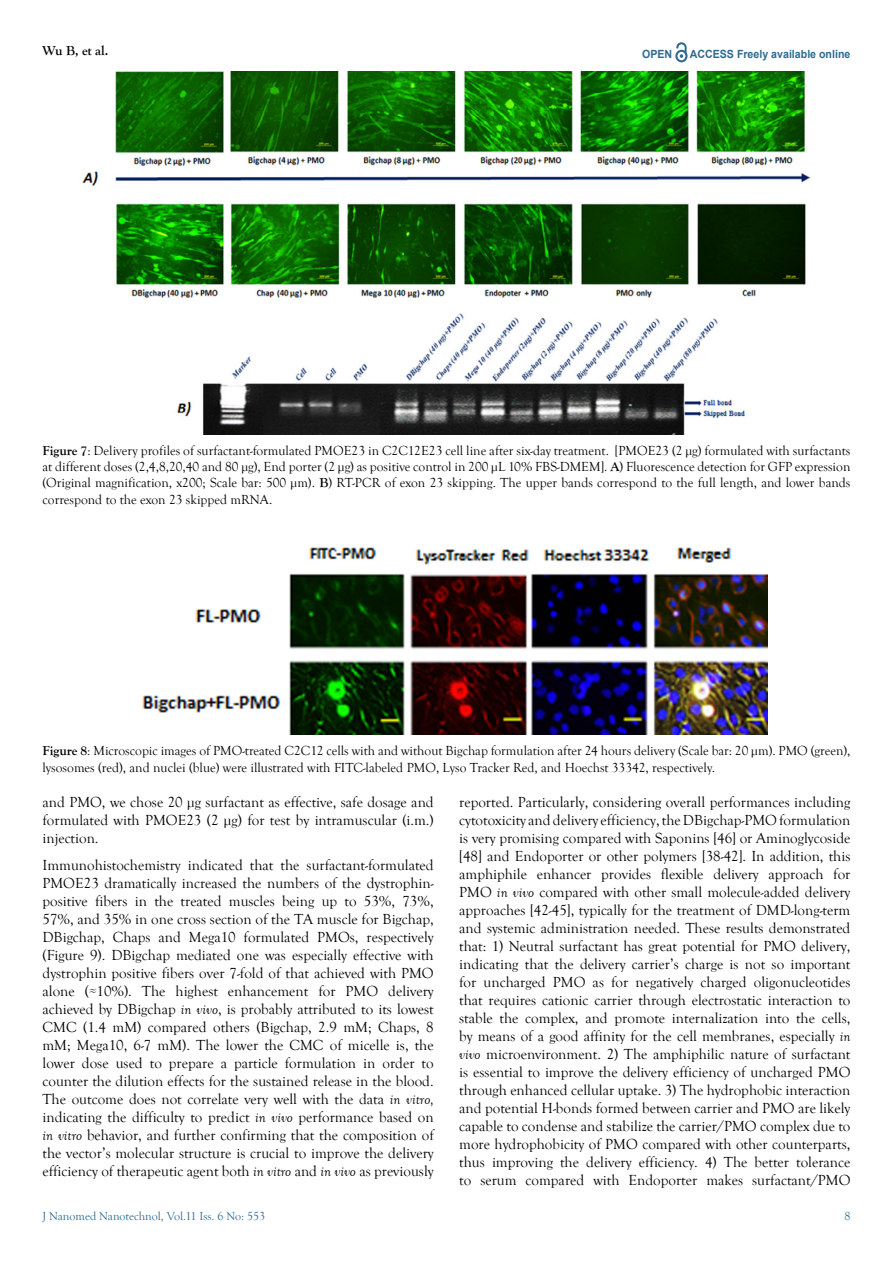
<style>
.page{position:relative;width:893px;height:1263px;background:#fff}
.page>*{position:absolute;margin:0;border:0;box-sizing:border-box;transform-origin:0 0}
.t1{font:15px/18px "Goudy Old Style T";color:#000;text-align:justify}
.t2{font:13.5px/16.2px "Goudy Old Style T";color:#000;text-align:justify}
.t3{font:700 13.5px "Goudy Old Style T";color:#000}
.t4{font:12px "Goudy Old Style T";color:#2d6a8f}
.t5{font:700 11.25px "Arial";color:#2e6b8f;scale:.94 1}
.s1{font-weight:700}
.s2{font-style:italic}
</style>
<div class="page">
<svg style="left:675px;top:43px;width:12px;height:19px"></svg>
<img style="left:82px;top:72px;width:729px;height:362px">
<img style="left:142px;top:547px;width:625px;height:188px">
<p class="t3" style="left:43px;top:43px;width:67px">Wu B, et al.</p>
<p class="t5" style="left:642px;top:47px;width:34px">OPEN</p>
<p class="t5" style="left:690px;top:46px;width:172px">ACCESS Freely available online</p>
<p class="t2" style="left:43px;top:443px;width:809px"><span class="s1">Figure 7</span>: Delivery profiles of surfactant-formulated PMOE23 in C2C12E23 cell line after six-day treatment. [PMOE23 (2 µg) formulated with surfactants at different doses (2,4,8,20,40 and 80 µg), End porter (2 µg) as positive control in 200 µL 10% FBS-DMEM]. <span class="s1">A</span>) Fluorescence detection for GFP expression (Original magnification, x200; Scale bar: 500 µm). <span class="s1">B</span>) RT-PCR of exon 23 skipping. The upper bands correspond to the full length, and lower bands correspond to the exon 23 skipped mRNA.</p>
<p class="t2" style="left:43px;top:743px;width:809px"><span class="s1">Figure 8</span>: Microscopic images of PMO-treated C2C12 cells with and without Bigchap formulation after 24 hours delivery (Scale bar: 20 µm). PMO (green), lysosomes (red), and nuclei (blue) were illustrated with FITC-labeled PMO, Lyso Tracker Red, and Hoechst 33342, respectively.</p>
<p class="t1" style="left:43px;top:794px;width:393px">and PMO, we chose 20 µg surfactant as effective, safe dosage and formulated with PMOE23 (2 µg) for test by intramuscular (i.m.) injection.</p>
<p class="t1" style="left:43px;top:856px;width:393px">Immunohistochemistry indicated that the surfactant-formulated PMOE23 dramatically increased the numbers of the dystrophin&shy;positive fibers in the treated muscles being up to 53%, 73%, 57%, and 35% in one cross section of the TA muscle for Bigchap, DBigchap, Chaps and Mega10 formulated PMOs, respectively (Figure 9). DBigchap mediated one was especially effective with dystrophin positive fibers over 7-fold of that achieved with PMO alone (≈10%). The highest enhancement for PMO delivery achieved by DBigchap <span class="s2">in vivo</span>, is probably attributed to its lowest CMC (1.4 mM) compared others (Bigchap, 2.9 mM; Chaps, 8 mM; Mega10, 6-7 mM). The lower the CMC of micelle is, the lower dose used to prepare a particle formulation in order to counter the dilution effects for the sustained release in the blood.<br>The outcome does not correlate very well with the data <span class="s2">in vitro, </span>indicating the difficulty to predict <span class="s2">in vivo</span> performance based on <span class="s2">in vitro</span> behavior, and further confirming that the composition of the vector’s molecular structure is crucial to improve the delivery efficiency of therapeutic agent both <span class="s2">in vitro</span> and <span class="s2">in vivo</span> as previously</p>
<p class="t1" style="left:459px;top:794px;width:393px">reported. Particularly, considering overall performances including cytotoxicity and delivery efficiency, the DBigchap-PMO formulation is very promising compared with Saponins [46] or Aminoglycoside [48] and Endoporter or other polymers [38-42]. In addition, this amphiphile enhancer provides flexible delivery approach for PMO <span class="s2">in vivo</span> compared with other small molecule-added delivery approaches [42-45], typically for the treatment of DMD-long-term and systemic administration needed. These results demonstrated that: 1) Neutral surfactant has great potential for PMO delivery, indicating that the delivery carrier’s charge is not so important for uncharged PMO as for negatively charged oligonucleotides that requires cationic carrier through electrostatic interaction to stable the complex, and promote internalization into the cells, by means of a good affinity for the cell membranes, especially <span class="s2">in vivo</span> microenvironment. 2) The amphiphilic nature of surfactant is essential to improve the delivery efficiency of uncharged PMO through enhanced cellular uptake. 3) The hydrophobic interaction and potential H-bonds formed between carrier and PMO are likely capable to condense and stabilize the carrier/PMO complex due to more hydrophobicity of PMO compared with other counterparts, thus improving the delivery efficiency. 4) The better tolerance to serum compared with Endoporter makes surfactant/PMO</p>
<p class="t4" style="left:43px;top:1210px;width:224px">J Nanomed Nanotechnol, Vol.11 Iss. 6 No: 553</p>
<p class="t4" style="left:844px;top:1210px;width:7px">8</p>
</div>
